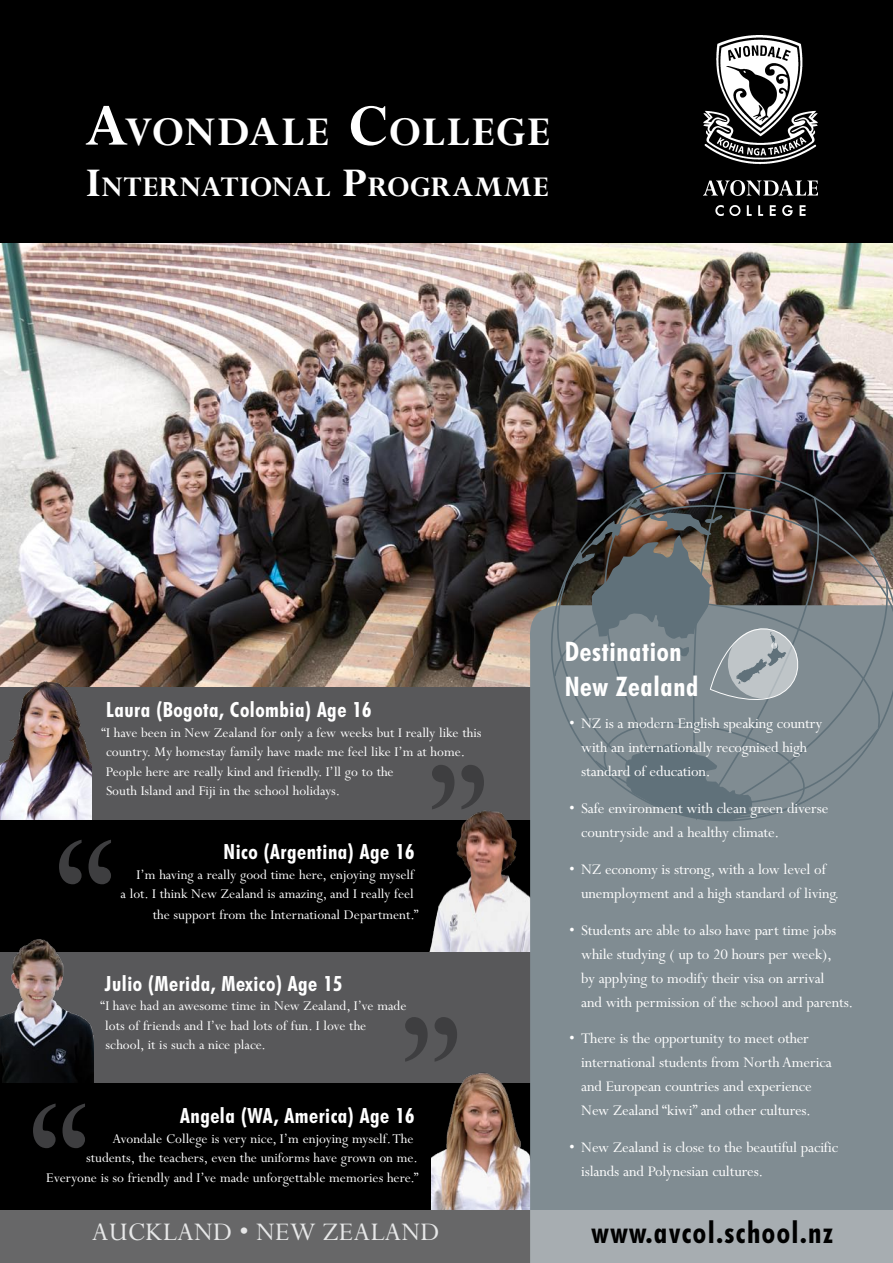
<style>
.page{position:relative;width:893px;height:1263px;background:#000}
.page>*{position:absolute;margin:0;border:0;box-sizing:border-box;transform-origin:0 0}
.t1{font:700 45.15px "Avondale Serif";letter-spacing:.025em;color:#fff}
.t2{font:700 31.5px "Avondale Serif";letter-spacing:.015em;color:#fff}
.t3{font:700 condensed 30px "Futura BT";letter-spacing:.05em;color:#000}
.t4{font:28.5px "Avondale Serif";color:#fff}
.t5{font:700 condensed 27px/34.5px "Futura BT";letter-spacing:.025em;color:#fff}
.t6{font:700 condensed 21px "Futura BT";letter-spacing:.025em;color:#fff}
.t7{font:16.5px/24px "Perpetua";letter-spacing:-.01em;color:#fff}
.t8{font:15px/19.5px "Perpetua";color:#fff}
.s1{font-size:64.5px}
.s2{font-size:45px}
</style>
<div class="page">
<div style="left:0;top:683px;width:576px;height:137px;background:#58585a"></div>
<img style="left:0;top:244px;width:893px;height:442px">
<img style="left:704px;top:35px;width:114px;height:180px">
<svg style="left:432px;top:765px;width:52px;height:42px"></svg>
<img style="left:429px;top:807px;width:99px;height:145px">
<svg style="left:59px;top:840px;width:52px;height:44px"></svg>
<svg style="left:33px;top:1103px;width:52px;height:45px"></svg>
<img style="left:0;top:673px;width:92px;height:147px">
<div style="left:0;top:952px;width:576px;height:130px;background:#58585a"></div>
<svg style="left:405px;top:1017px;width:52px;height:45px"></svg>
<img style="left:0;top:939px;width:93px;height:143px">
<img style="left:431px;top:1057px;width:97px;height:153px">
<div style="left:528px;top:604px;width:365px;height:606px;background:#808c92"></div>
<img style="left:551px;top:472px;width:342px;height:349px">
<svg style="left:555px;top:488px;width:338px;height:322px"></svg>
<img style="left:690px;top:471px;width:142px;height:108px">
<svg style="left:808px;top:579px;width:85px;height:241px;background:#848d90"></svg>
<svg style="left:573px;top:498px;width:235px;height:328px;background:#6f7578"></svg>
<svg style="left:0;top:1210px;width:893px;height:53px;background:#818385"></svg>
<h1 class="t1" style="left:85px;top:108px;width:466px"><span class="s1">A</span>VONDALE <span class="s1">C</span>OLLEGE</h1>
<h2 class="t2" style="left:85px;top:170px;width:465px"><span class="s2">I</span>NTERNATIONAL <span class="s2">P</span>ROGRAMME</h2>
<h3 class="t6" style="left:106px;top:697px;width:267px">Laura (Bogota, Colombia) Age 16</h3>
<p class="t8" style="left:101px;top:723px;width:381px">“I have been in New Zealand for only a few weeks but I really like this country. My homestay family have made me feel like I’m at home.<br>People here are really kind and friendly. I’ll go to the<br>South Island and Fiji in the school holidays.</p>
<h3 class="t6" style="left:224px;top:839px;width:192px">Nico (Argentina) Age 16</h3>
<p class="t8" style="left:121px;top:865px;width:295px;text-align:right">I’m having a really good time here, enjoying myself<br>a lot. I think New Zealand is amazing, and I really feel</p>
<p class="t8" style="left:153px;top:906px;width:267px">the support from the International Department.”</p>
<h3 class="t6" style="left:105px;top:970px;width:239px">Julio (Merida, Mexico) Age 15</h3>
<p class="t8" style="left:105px;top:996px;width:303px;text-indent:-5px">“I have had an awesome time in New Zealand, I’ve made lots of friends and I’ve had lots of fun. I love the school, it is such a nice place.</p>
<h3 class="t6" style="left:180px;top:1103px;width:236px">Angela (WA, America) Age 16</h3>
<p class="t8" style="left:112px;top:1129px;width:303px">Avondale College is very nice, I’m enjoying myself. The</p>
<p class="t8" style="left:86px;top:1149px;width:333px">students, the teachers, even the uniforms have grown on me.</p>
<p class="t8" style="left:46px;top:1168px;width:374px">Everyone is so friendly and I’ve made unforgettable memories here.”</p>
<h3 class="t4" style="left:92px;top:1217px;width:349px">AUCKLAND • NEW ZEALAND</h3>
<h3 class="t5" style="left:565px;top:634px;width:135px">Destination<br>New Zealand</h3>
<p class="t7" style="left:581px;top:712px;width:243px;text-indent:-12px">• NZ is a modern English speaking country with an internationally recognised high standard of education.</p>
<p class="t7" style="left:581px;top:797px;width:249px;text-indent:-12px">• Safe environment with clean green diverse countryside and a healthy climate.</p>
<p class="t7" style="left:581px;top:858px;width:260px;text-indent:-12px">• NZ economy is strong, with a low level of unemployment and a high standard of living.</p>
<p class="t7" style="left:581px;top:918px;width:274px;text-indent:-12px">• Students are able to also have part time jobs while studying ( up to 20 hours per week),<br>by applying to modify their visa on arrival<br>and with permission of the school and parents.</p>
<p class="t7" style="left:581px;top:1027px;width:252px;text-indent:-12px">• There is the opportunity to meet other international students from North America and European countries and experience New Zealand “kiwi” and other cultures.</p>
<p class="t7" style="left:581px;top:1136px;width:258px;text-indent:-12px">• New Zealand is close to the beautiful pacific islands and Polynesian cultures.</p>
<h3 class="t3" style="left:591px;top:1214px;width:243px">www.avcol.school.nz</h3>
</div>
